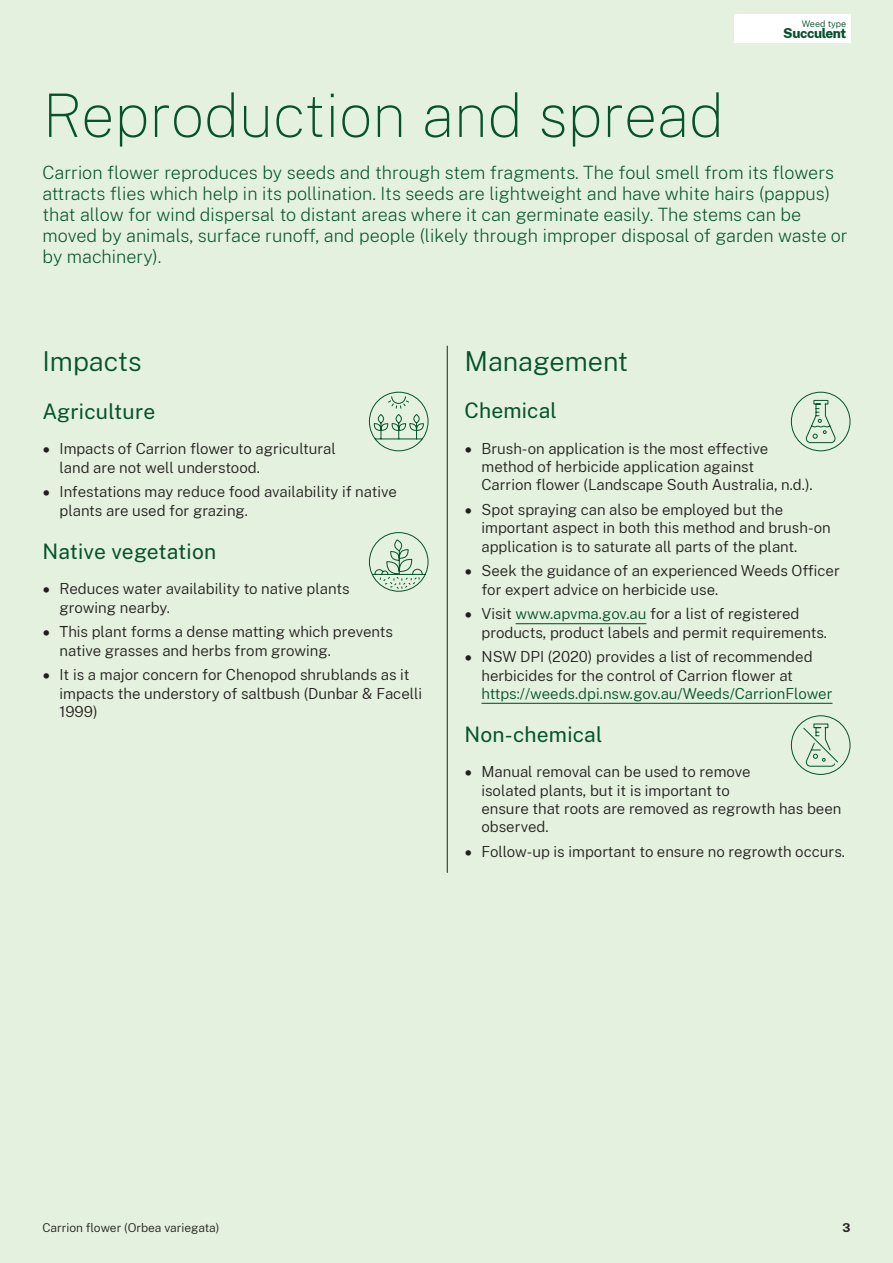
<style>
.page{position:relative;width:893px;height:1263px;background:#e4f1de}
.page>*{position:absolute;margin:0;border:0;box-sizing:border-box;transform-origin:0 0}
.H1{font:100 60px "Public Sans";color:#05522d}
.H2{font:300 27px "Public Sans";color:#05522d}
.H3{font:21px "Public Sans";letter-spacing:.01em;color:#05522d}
.Intro{font:200 18px/21px "Public Sans";color:#05522d}
.t1{font:300 15px/18.3px "Public Sans";color:#231f20}
.Body{font:800 13.5px "Public Sans";letter-spacing:-.03em;color:#05522d}
.t2{font:300 12px "Public Sans";color:#231f20}
.t3{font:700 12px "Public Sans";color:#231f20}
.Small_Print{font:300 9px "Public Sans";color:#05522d}
.s1{font-family:"Nunito Sans"}
.s2{color:#05522d}
</style>
<div class="page">
<hr style="left:447px;top:346px;width:1px;height:526px;background:#231f20">
<svg style="left:368px;top:391px;width:61px;height:61px"></svg>
<svg style="left:368px;top:532px;width:61px;height:60px"></svg>
<hr style="left:516px;top:623px;width:130px;height:1px;background:#05522d">
<hr style="left:481px;top:703px;width:351px;height:1px;background:#05522d">
<svg style="left:790px;top:391px;width:61px;height:61px"></svg>
<svg style="left:790px;top:715px;width:61px;height:60px"></svg>
<div style="left:733px;top:14px;width:117px;height:29px;background:#fff"></div>
<p class="Small_Print" style="left:802px;top:17px;width:46px">Weed type</p>
<p class="Body" style="left:783px;top:23px;width:64px">Succulent</p>
<h1 class="H1" style="left:43px;top:75px;width:683px">Reproduction and spread</h1>
<p class="Intro" style="left:43px;top:161px;width:807px">Carrion flower reproduces by seeds and through stem fragments. The foul smell from its flowers attracts flies which help in its pollination. Its seeds are lightweight and have white hairs (pappus) that allow for wind dispersal to distant areas where it can germinate easily. The stems can be moved by animals, surface runoff, and people (likely through improper disposal of garden waste or by machinery).</p>
<h2 class="H2" style="left:43px;top:342px;width:100px">Impacts</h2>
<h3 class="H3" style="left:43px;top:397px;width:114px">Agriculture</h3>
<p class="t1" style="left:60px;top:439px;width:278px;text-indent:-17px"><span class="s1">•</span> Impacts of Carrion flower to agricultural land are not well understood.</p>
<p class="t1" style="left:60px;top:482px;width:339px;text-indent:-17px"><span class="s1">•</span> Infestations may reduce food availability if native plants are used for grazing.</p>
<h3 class="H3" style="left:43px;top:537px;width:175px">Native vegetation</h3>
<p class="t1" style="left:60px;top:579px;width:292px;text-indent:-17px"><span class="s1">•</span> Reduces water availability to native plants growing nearby.</p>
<p class="t1" style="left:60px;top:622px;width:335px;text-indent:-17px"><span class="s1">•</span> This plant forms a dense matting which prevents native grasses and herbs from growing.</p>
<p class="t1" style="left:60px;top:665px;width:364px;text-indent:-17px"><span class="s1">•</span> It is a major concern for Chenopod shrublands as it impacts the understory of saltbush (Dunbar &amp; Facelli<br>1999)</p>
<h2 class="H2" style="left:464px;top:342px;width:165px">Management</h2>
<h3 class="H3" style="left:464px;top:396px;width:94px">Chemical</h3>
<p class="t1" style="left:481px;top:438px;width:333px;text-indent:-17px"><span class="s1">•</span> Brush-on application is the most effective method of herbicide application against<br>Carrion flower (Landscape South Australia, n.d.).</p>
<p class="t1" style="left:481px;top:500px;width:351px;text-indent:-17px"><span class="s1">•</span> Spot spraying can also be employed but the important aspect in both this method and brush-on application is to saturate all parts of the plant.</p>
<p class="t1" style="left:481px;top:561px;width:360px;text-indent:-17px"><span class="s1">•</span> Seek the guidance of an experienced Weeds Officer for expert advice on herbicide use.</p>
<p class="t1" style="left:481px;top:604px;width:347px;text-indent:-17px"><span class="s1">•</span> Visit <span class="s2">www.apvma.gov.au</span> for a list of registered products, product labels and permit requirements.</p>
<p class="t1" style="left:481px;top:647px;width:352px;text-indent:-17px"><span class="s1">•</span> NSW DPI (2020) provides a list of recommended herbicides for the control of Carrion flower at <span class="s2">https://weeds.dpi.nsw.gov.au/Weeds/CarrionFlower</span></p>
<h3 class="H3" style="left:464px;top:720px;width:139px">Non-chemical</h3>
<p class="t1" style="left:481px;top:762px;width:361px;text-indent:-17px"><span class="s1">•</span> Manual removal can be used to remove<br>isolated plants, but it is important to<br>ensure that roots are removed as regrowth has been observed.</p>
<p class="t1" style="left:464px;top:841px;width:382px"><span class="s1">•</span> Follow-up is important to ensure no regrowth occurs.</p>
<p class="t2" style="left:43px;top:1219px;width:178px">Carrion flower (Orbea variegata)</p>
<p class="t3" style="left:842px;top:1219px;width:9px">3</p>
</div>
